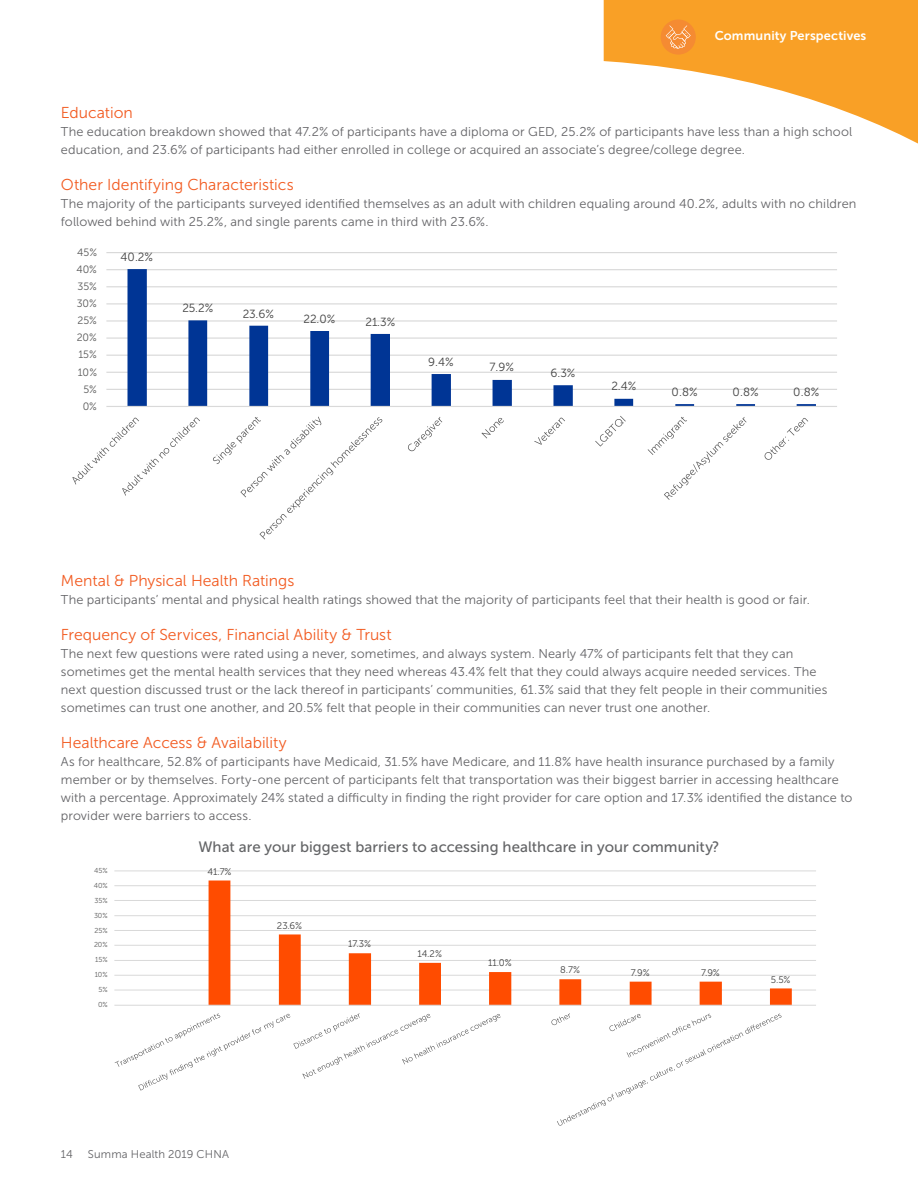
<style>
.page{position:relative;width:918px;height:1188px;background:#fff}
.page>*{position:absolute;margin:0;border:0;box-sizing:border-box;transform-origin:0 0}
.Subheadline_500_10_5{font:15.75px "Museo Sans 300";color:#f25b21}
.Body_copy_300_8_5_12{font:15.75px "Museo Sans 300";color:#f25b21}
.t1{font:15px "Museo Sans 500";letter-spacing:.005em;color:#636466}
.Body_copy_300_8_5_12-2{font:12.75px/18px "Museo Sans 300";letter-spacing:.01em;color:#636366}
.Body_copy_sub-head_7{font:12.75px "Museo Sans 700";letter-spacing:.01em;color:#fff}
.t2{font:11.85px "Museo Sans 300";color:#404040}
.t3{font:11.25px "Museo Sans 300";letter-spacing:.015em;color:#636366}
.t4{font:10.65px "Museo Sans 300";color:#595959}
.t5{font:9.6px "Museo Sans 300";color:#404040}
.t6{font:7.2px "Museo Sans 300";color:#595959}
</style>
<div class="page">
<svg style="left:604px;top:0;width:314px;height:144px;fill:#f9a026"></svg>
<div style="left:661px;top:19px;width:35px;height:36px;background:#f58b32;border-radius:50%"></div>
<svg style="left:666px;top:25px;width:25px;height:24px"></svg>
<hr style="left:106px;top:389px;width:731px;height:1px;background:#d9d9d9">
<hr style="left:106px;top:372px;width:731px;height:1px;background:#d9d9d9">
<hr style="left:106px;top:355px;width:731px;height:1px;background:#d9d9d9">
<hr style="left:106px;top:337px;width:731px;height:2px;background:#d9d9d9">
<hr style="left:106px;top:320px;width:731px;height:2px;background:#d9d9d9">
<hr style="left:106px;top:303px;width:731px;height:1px;background:#d9d9d9">
<hr style="left:106px;top:286px;width:731px;height:1px;background:#d9d9d9">
<hr style="left:106px;top:269px;width:731px;height:1px;background:#d9d9d9">
<hr style="left:106px;top:252px;width:731px;height:1px;background:#d9d9d9">
<svg style="left:128px;top:269px;width:688px;height:137px"></svg>
<hr style="left:106px;top:406px;width:731px;height:1px;background:#d9d9d9">
<svg style="left:72px;top:417px;width:128px;height:79px"></svg>
<svg style="left:213px;top:416px;width:170px;height:124px"></svg>
<svg style="left:408px;top:417px;width:34px;height:35px"></svg>
<svg style="left:481px;top:418px;width:23px;height:21px"></svg>
<svg style="left:534px;top:417px;width:31px;height:28px"></svg>
<svg style="left:595px;top:416px;width:31px;height:31px"></svg>
<svg style="left:648px;top:417px;width:99px;height:83px"></svg>
<svg style="left:764px;top:418px;width:44px;height:42px"></svg>
<hr style="left:114px;top:990px;width:702px;height:1px;background:#d9d9d9">
<hr style="left:114px;top:975px;width:702px;height:1px;background:#d9d9d9">
<hr style="left:114px;top:960px;width:702px;height:1px;background:#d9d9d9">
<hr style="left:114px;top:945px;width:702px;height:1px;background:#d9d9d9">
<hr style="left:114px;top:930px;width:702px;height:1px;background:#d9d9d9">
<hr style="left:114px;top:915px;width:702px;height:1px;background:#d9d9d9">
<hr style="left:114px;top:900px;width:702px;height:1px;background:#d9d9d9">
<hr style="left:114px;top:885px;width:702px;height:1px;background:#d9d9d9">
<hr style="left:114px;top:871px;width:702px;height:1px;background:#d9d9d9">
<svg style="left:209px;top:881px;width:583px;height:124px"></svg>
<hr style="left:114px;top:1005px;width:702px;height:1px;background:#d9d9d9">
<svg style="left:115px;top:1013px;width:386px;height:78px"></svg>
<svg style="left:551px;top:1013px;width:231px;height:113px"></svg>
<p class="Body_copy_sub-head_7" style="left:715px;top:28px;width:153px">Community Perspectives</p>
<p class="Subheadline_500_10_5" style="left:61px;top:104px;width:74px">Education</p>
<p class="Body_copy_300_8_5_12-2" style="left:61px;top:122px;width:793px">The education breakdown showed that 47.2% of participants have a diploma or GED, 25.2% of participants have less than a high school education, and 23.6% of participants had either enrolled in college or acquired an associate’s degree/college degree.</p>
<p class="Subheadline_500_10_5" style="left:61px;top:176px;width:234px">Other Identifying Characteristics</p>
<p class="Body_copy_300_8_5_12-2" style="left:61px;top:194px;width:797px">The majority of the participants surveyed identified themselves as an adult with children equaling around 40.2%, adults with no children followed behind with 25.2%, and single parents came in third with 23.6%.</p>
<p class="t4" style="left:77px;top:246px;width:22px">45%</p>
<p class="t4" style="left:76px;top:264px;width:22px">40%</p>
<p class="t4" style="left:78px;top:281px;width:21px">35%</p>
<p class="t4" style="left:77px;top:298px;width:22px">30%</p>
<p class="t4" style="left:77px;top:315px;width:21px">25%</p>
<p class="t4" style="left:77px;top:332px;width:22px">20%</p>
<p class="t4" style="left:79px;top:349px;width:20px">15%</p>
<p class="t4" style="left:78px;top:366px;width:21px">10%</p>
<p class="t4" style="left:83px;top:383px;width:15px">5%</p>
<p class="t4" style="left:83px;top:400px;width:16px">0%</p>
<p class="t2" style="left:120px;top:251px;width:34px">40.2%</p>
<p class="t2" style="left:182px;top:302px;width:32px">25.2%</p>
<p class="t2" style="left:243px;top:307px;width:33px">23.6%</p>
<p class="t2" style="left:304px;top:312px;width:33px">22.0%</p>
<p class="t2" style="left:366px;top:315px;width:31px">21.3%</p>
<p class="t2" style="left:428px;top:356px;width:27px">9.4%</p>
<p class="t2" style="left:490px;top:361px;width:26px">7.9%</p>
<p class="t2" style="left:550px;top:366px;width:26px">6.3%</p>
<p class="t2" style="left:611px;top:380px;width:26px">2.4%</p>
<p class="t2" style="left:672px;top:385px;width:28px">0.8%</p>
<p class="t2" style="left:732px;top:385px;width:28px">0.8%</p>
<p class="t2" style="left:793px;top:385px;width:28px">0.8%</p>
<p class="Body_copy_300_8_5_12" style="left:61px;top:572px;width:235px">Mental &amp; Physical Health Ratings</p>
<p class="Body_copy_300_8_5_12-2" style="left:61px;top:590px;width:750px">The participants’ mental and physical health ratings showed that the majority of participants feel that their health is good or fair.</p>
<p class="Subheadline_500_10_5" style="left:61px;top:626px;width:332px">Frequency of Services, Financial Ability &amp; Trust</p>
<p class="Body_copy_300_8_5_12-2" style="left:61px;top:644px;width:768px">The next few questions were rated using a never, sometimes, and always system. Nearly 47% of participants felt that they can sometimes get the mental health services that they need whereas 43.4% felt that they could always acquire needed services. The next question discussed trust or the lack thereof in participants’ communities, 61.3% said that they felt people in their communities sometimes can trust one another, and 20.5% felt that people in their communities can never trust one another.</p>
<p class="Subheadline_500_10_5" style="left:61px;top:734px;width:227px">Healthcare Access &amp; Availability</p>
<p class="Body_copy_300_8_5_12-2" style="left:61px;top:752px;width:793px">As for healthcare, 52.8% of participants have Medicaid, 31.5% have Medicare, and 11.8% have health insurance purchased by a family member or by themselves. Forty-one percent of participants felt that transportation was their biggest barrier in accessing healthcare with a percentage. Approximately 24% stated a difficulty in finding the right provider for care option and 17.3% identified the distance to provider were barriers to access.</p>
<p class="t6" style="left:94px;top:867px;width:15px">45%</p>
<p class="t6" style="left:94px;top:881px;width:15px">40%</p>
<p class="t6" style="left:95px;top:896px;width:15px">35%</p>
<p class="t6" style="left:94px;top:911px;width:15px">30%</p>
<p class="t6" style="left:94px;top:926px;width:15px">25%</p>
<p class="t6" style="left:94px;top:941px;width:15px">20%</p>
<p class="t6" style="left:95px;top:956px;width:14px">15%</p>
<p class="t6" style="left:95px;top:971px;width:15px">10%</p>
<p class="t6" style="left:99px;top:986px;width:11px">5%</p>
<p class="t6" style="left:98px;top:1001px;width:11px">0%</p>
<p class="t1" style="left:198px;top:839px;width:523px">What are your biggest barriers to accessing healthcare in your community?</p>
<p class="t5" style="left:207px;top:866px;width:26px">41.7%</p>
<p class="t5" style="left:277px;top:920px;width:27px">23.6%</p>
<p class="t5" style="left:348px;top:939px;width:24px">17.3%</p>
<p class="t5" style="left:418px;top:948px;width:26px">14.2%</p>
<p class="t5" style="left:488px;top:958px;width:25px">11.0%</p>
<p class="t5" style="left:560px;top:965px;width:21px">8.7%</p>
<p class="t5" style="left:631px;top:967px;width:20px">7.9%</p>
<p class="t5" style="left:701px;top:967px;width:20px">7.9%</p>
<p class="t5" style="left:771px;top:974px;width:21px">5.5%</p>
<p class="t3" style="left:61px;top:1148px;width:13px">14</p>
<p class="t3" style="left:88px;top:1148px;width:143px">Summa Health 2019 CHNA</p>
</div>
